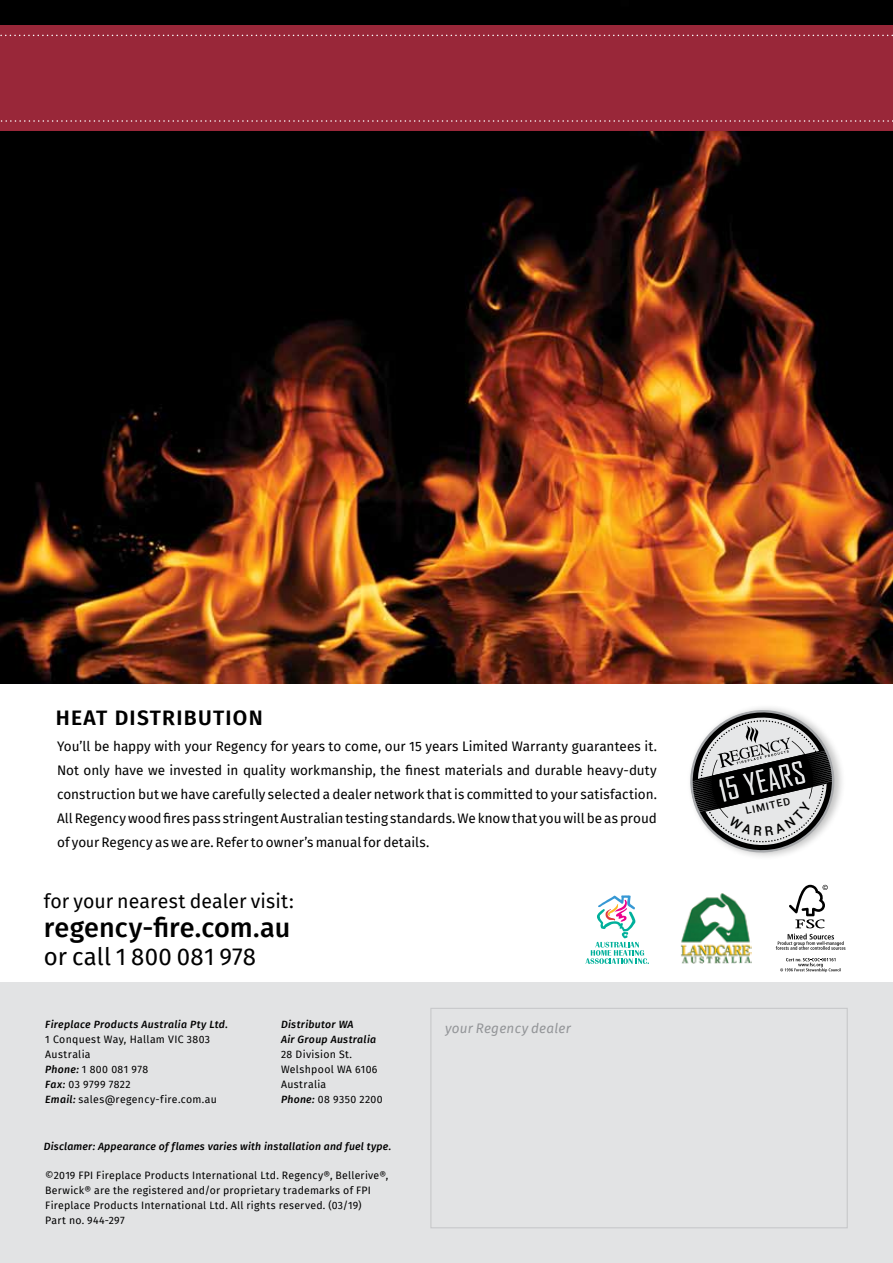
<style>
.page{position:relative;width:893px;height:1263px;background:#fff}
.page>*{position:absolute;margin:0;border:0;box-sizing:border-box;transform-origin:0 0}
.t1{font:29.1px "Agency FB";color:#e6e7e8}
.t2{font:500 27px "Fira Sans";letter-spacing:.005em;color:#000}
.t3{font:24px "Fira Sans";letter-spacing:.01em;color:#000}
.t4{font:600 21px "Fira Sans";letter-spacing:.06em;color:#000}
.t5{font:19.5px "Fira Sans";letter-spacing:.005em;color:#000}
.t6{font:13.5px/24px "Fira Sans";color:#000;text-align:justify}
.t7{font:italic 13.5px "Fira Sans";letter-spacing:.015em;color:#939598}
.t8{font:10.5px/15px "Fira Sans";letter-spacing:.025em;color:#000}
.t9{font:italic 500 10.5px/15px "Fira Sans";letter-spacing:.025em;color:#000}
.t10{font:500 10.2px "Roboto";color:#000}
.s1{font-weight:500;font-style:italic}
</style>
<div class="page">
<img style="left:0;top:0;width:893px;height:684px">
<div style="left:0;top:982px;width:893px;height:281px;background:#e2e3e4"></div>
<div style="left:430px;top:1008px;width:418px;height:220px;border:1px solid #c7c8ca"></div>
<svg style="left:586px;top:895px;width:63px;height:69px"></svg>
<img style="left:681px;top:893px;width:70px;height:71px">
<svg style="left:775px;top:884px;width:71px;height:88px"></svg>
<div style="left:0;top:26px;width:893px;height:105px;background:#992739"></div>
<svg style="left:0;top:120px;width:893px;height:2px"></svg>
<svg style="left:0;top:35px;width:893px;height:1px"></svg>
<svg style="left:690px;top:707px;width:152px;height:150px"></svg>
<h3 class="t4" style="left:56px;top:700px;width:208px">HEAT DISTRIBUTION</h3>
<p class="t6" style="left:57px;top:734px;width:601px">You’ll be happy with your Regency for years to come, our 15 years Limited Warranty guarantees it.<br>Not only have we invested in quality workmanship, the finest materials and durable heavy-duty construction but we have carefully selected a dealer network that is committed to your satisfaction.<br>All Regency wood fires pass stringent Australian testing standards. We know that you will be as proud of your Regency as we are. Refer to owner’s manual for details.</p>
<h3 class="t5" style="left:44px;top:887px;width:251px">for your nearest dealer visit:</h3>
<h2 class="t2" style="left:44px;top:906px;width:248px">regency-fire.com.au</h2>
<h3 class="t3" style="left:44px;top:939px;width:214px">or call 1 800 081 978</h3>
<p class="t9" style="left:281px;top:1016px;width:97px">Distributor WA<br>Air Group Australia</p>
<p class="t8" style="left:281px;top:1047px;width:103px">28 Division St.<br>Welshpool WA 6106<br>Australia<br><span class="s1">Phone:</span> 08 9350 2200</p>
<p class="t9" style="left:45px;top:1016px;width:184px">Fireplace Products Australia Pty Ltd.</p>
<p class="t8" style="left:45px;top:1032px;width:173px">1 Conquest Way, Hallam VIC 3803<br>Australia<br><span class="s1">Phone:</span> 1 800 081 978<br><span class="s1">Fax:</span> 03 9799 7822<br><span class="s1">Email:</span> sales@regency-fire.com.au</p>
<p class="t9" style="left:44px;top:1139px;width:349px">Disclamer: Appearance of flames varies with installation and fuel type.</p>
<p class="t8" style="left:45px;top:1167px;width:345px">©2019 FPI Fireplace Products International Ltd. Regency®, Bellerive®, Berwick® are the registered and/or proprietary trademarks of FPI Fireplace Products International Ltd. All rights reserved. (03/19)<br>Part no. 944-297</p>
<p class="t7" style="left:445px;top:1018px;width:127px">your Regency dealer</p>
<h1 class="t1" style="left:716px;top:774px;width:88px;rotate:-13deg">15 YEARS</h1>
<p class="t10" style="left:744px;top:804px;width:47px;rotate:-13deg">LIMITED</p>
</div>
